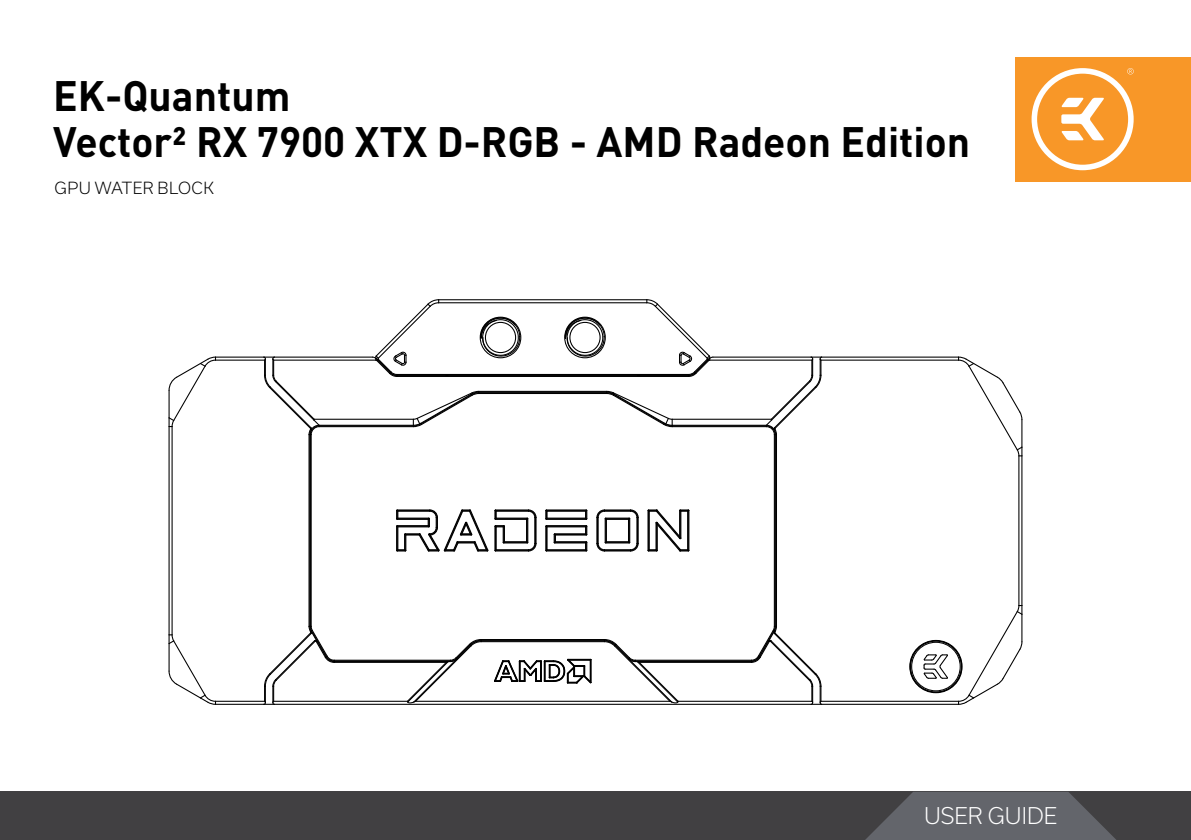
<style>
.page{position:relative;width:1191px;height:840px;background:#fff}
.page>*{position:absolute;margin:0;border:0;box-sizing:border-box;transform-origin:0 0}
.t1{font:700 42px/46px "DIN Pro";color:#000}
.t2{font:300 22px "Usual";letter-spacing:-.005em;color:#fff}
.t3{font:300 16px "Usual";letter-spacing:.025em;color:#000}
</style>
<div class="page">
<div style="left:0;top:791px;width:1191px;height:48px;background:#414042"></div>
<svg style="left:866px;top:792px;width:249px;height:47px"></svg>
<div style="left:1015px;top:57px;width:176px;height:124px;background:#f89728"></div>
<svg style="left:1031px;top:68px;width:102px;height:102px"></svg>
<hr style="left:555px;top:542px;width:30px;height:1px;background:#000">
<hr style="left:547px;top:526px;width:38px;height:1px;background:#000">
<hr style="left:547px;top:517px;width:38px;height:1px;background:#000">
<hr style="left:546px;top:549px;width:40px;height:1px;background:#000">
<hr style="left:546px;top:509px;width:40px;height:2px;background:#000">
<hr style="left:546px;top:550px;width:40px;height:1px;background:#000">
<hr style="left:334px;top:659px;width:116px;height:1px;background:#000">
<hr style="left:555px;top:533px;width:31px;height:1px;background:#000">
<hr style="left:555px;top:534px;width:31px;height:1px;background:#000">
<svg style="left:647px;top:509px;width:43px;height:43px"></svg>
<hr style="left:481px;top:639px;width:123px;height:1px;background:#000">
<hr style="left:481px;top:638px;width:123px;height:1px;background:#000">
<svg style="left:596px;top:509px;width:43px;height:42px"></svg>
<hr style="left:546px;top:518px;width:40px;height:1px;background:#000">
<hr style="left:672px;top:426px;width:94px;height:1px;background:#000">
<hr style="left:672px;top:425px;width:94px;height:1px;background:#000">
<hr style="left:319px;top:426px;width:94px;height:1px;background:#000">
<hr style="left:319px;top:425px;width:94px;height:1px;background:#000">
<hr style="left:774px;top:434px;width:1px;height:192px;background:#000">
<svg style="left:545px;top:509px;width:12px;height:42px"></svg>
<hr style="left:310px;top:434px;width:1px;height:192px;background:#000">
<hr style="left:311px;top:434px;width:1px;height:192px;background:#000">
<svg style="left:584px;top:509px;width:4px;height:42px"></svg>
<hr style="left:479px;top:393px;width:127px;height:1px;background:#000">
<hr style="left:635px;top:659px;width:116px;height:1px;background:#000">
<svg style="left:396px;top:509px;width:141px;height:43px"></svg>
<hr style="left:555px;top:541px;width:31px;height:1px;background:#000">
<hr style="left:546px;top:525px;width:40px;height:1px;background:#000">
<hr style="left:479px;top:392px;width:127px;height:1px;background:#000">
<div style="left:911px;top:641px;width:49px;height:50px;border:1px solid #000;border-radius:50%"></div>
<svg style="left:923px;top:654px;width:25px;height:25px"></svg>
<hr style="left:672px;top:424px;width:94px;height:1px;background:#000">
<hr style="left:672px;top:418px;width:99px;height:1px;background:#000">
<hr style="left:479px;top:391px;width:127px;height:1px;background:#000">
<hr style="left:479px;top:390px;width:127px;height:1px;background:#000">
<hr style="left:319px;top:424px;width:94px;height:1px;background:#000">
<hr style="left:314px;top:418px;width:99px;height:1px;background:#000">
<svg style="left:412px;top:390px;width:68px;height:37px"></svg>
<hr style="left:776px;top:434px;width:1px;height:192px;background:#000">
<hr style="left:775px;top:434px;width:1px;height:192px;background:#000">
<hr style="left:334px;top:661px;width:112px;height:1px;background:#000">
<hr style="left:334px;top:660px;width:114px;height:1px;background:#000">
<hr style="left:308px;top:434px;width:1px;height:192px;background:#000">
<hr style="left:309px;top:434px;width:1px;height:192px;background:#000">
<hr style="left:1021px;top:455px;width:1px;height:150px;background:#000">
<hr style="left:1018px;top:455px;width:1px;height:150px;background:#000">
<hr style="left:637px;top:660px;width:114px;height:1px;background:#000">
<hr style="left:639px;top:661px;width:112px;height:1px;background:#000">
<hr style="left:481px;top:640px;width:123px;height:1px;background:#000">
<hr style="left:397px;top:375px;width:291px;height:2px;background:#000">
<svg style="left:605px;top:390px;width:68px;height:37px"></svg>
<hr style="left:821px;top:356px;width:137px;height:1px;background:#000">
<hr style="left:821px;top:359px;width:137px;height:1px;background:#000">
<svg style="left:957px;top:356px;width:66px;height:100px"></svg>
<svg style="left:957px;top:604px;width:66px;height:101px"></svg>
<hr style="left:415px;top:700px;width:255px;height:1px;background:#000">
<hr style="left:678px;top:700px;width:134px;height:1px;background:#000">
<hr style="left:215px;top:356px;width:49px;height:1px;background:#000">
<hr style="left:215px;top:359px;width:49px;height:1px;background:#000">
<hr style="left:821px;top:703px;width:137px;height:1px;background:#000">
<hr style="left:821px;top:700px;width:137px;height:1px;background:#000">
<hr style="left:274px;top:703px;width:537px;height:1px;background:#000">
<hr style="left:274px;top:700px;width:133px;height:1px;background:#000">
<hr style="left:713px;top:356px;width:98px;height:1px;background:#000">
<hr style="left:709px;top:359px;width:103px;height:1px;background:#000">
<hr style="left:274px;top:359px;width:102px;height:1px;background:#000">
<hr style="left:274px;top:356px;width:98px;height:1px;background:#000">
<hr style="left:215px;top:703px;width:49px;height:1px;background:#000">
<hr style="left:215px;top:700px;width:49px;height:1px;background:#000">
<svg style="left:168px;top:634px;width:49px;height:71px"></svg>
<hr style="left:171px;top:426px;width:2px;height:208px;background:#000">
<hr style="left:168px;top:426px;width:2px;height:208px;background:#000">
<svg style="left:168px;top:356px;width:49px;height:71px"></svg>
<div style="left:909px;top:640px;width:53px;height:52px;border:1px solid #000;border-radius:50%"></div>
<svg style="left:494px;top:658px;width:98px;height:26px"></svg>
<svg style="left:603px;top:638px;width:76px;height:65px"></svg>
<svg style="left:406px;top:638px;width:76px;height:65px"></svg>
<svg style="left:750px;top:625px;width:72px;height:80px"></svg>
<svg style="left:263px;top:625px;width:72px;height:80px"></svg>
<svg style="left:263px;top:356px;width:58px;height:79px"></svg>
<svg style="left:765px;top:356px;width:57px;height:79px"></svg>
<div style="left:480px;top:316px;width:41px;height:42px;border:1px solid #000;border-radius:50%"></div>
<div style="left:564px;top:316px;width:42px;height:42px;border:1px solid #000;border-radius:50%"></div>
<hr style="left:397px;top:374px;width:291px;height:1px;background:#000">
<hr style="left:439px;top:302px;width:208px;height:1px;background:#000">
<hr style="left:439px;top:299px;width:208px;height:1px;background:#000">
<svg style="left:564px;top:316px;width:41px;height:41px"></svg>
<svg style="left:480px;top:316px;width:41px;height:41px"></svg>
<svg style="left:636px;top:299px;width:78px;height:78px"></svg>
<svg style="left:371px;top:299px;width:78px;height:78px"></svg>
<p class="t1" style="left:53px;top:71px;width:918px">EK-Quantum<br>Vector² RX 7900 XTX D-RGB - AMD Radeon Edition</p>
<p class="t3" style="left:55px;top:178px;width:161px">GPU WATER BLOCK</p>
<p class="t2" style="left:924px;top:803px;width:135px">USER GUIDE</p>
</div>
